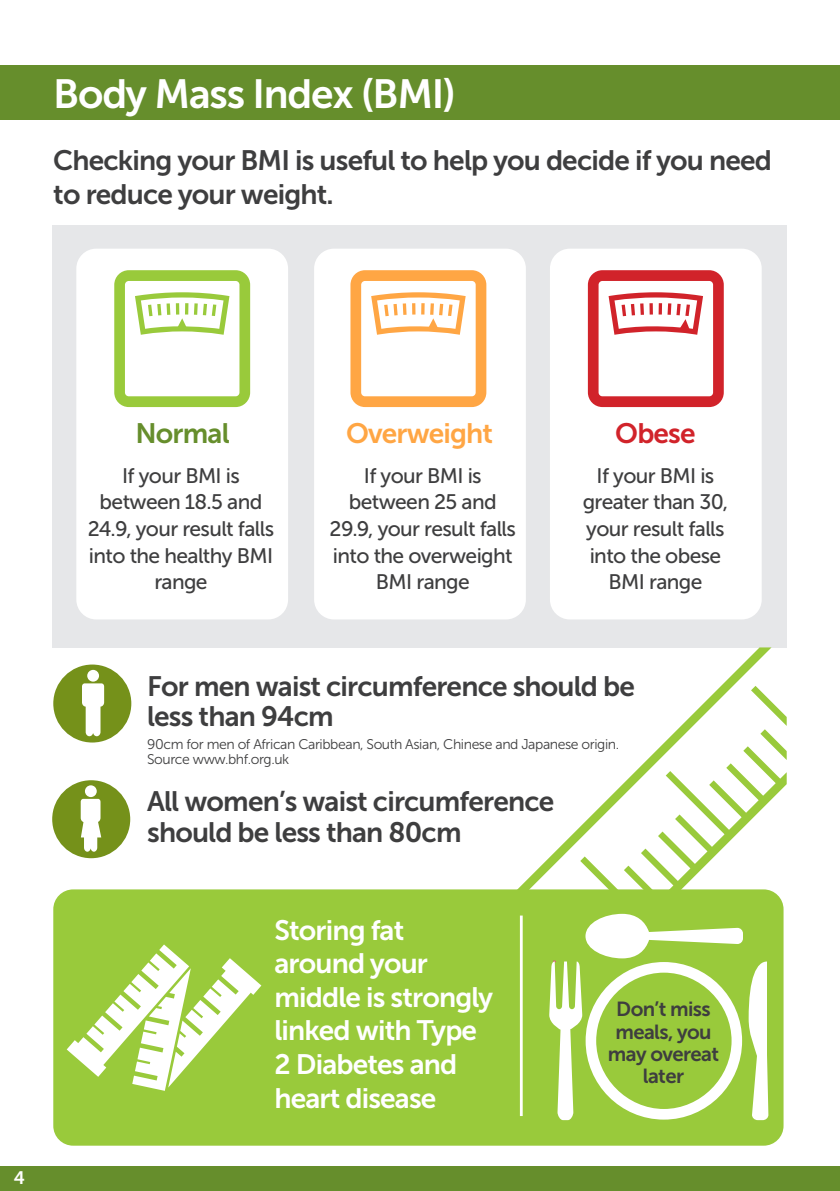
<style>
.page{position:relative;width:840px;height:1191px;background:#fff}
.page>*{position:absolute;margin:0;border:0;box-sizing:border-box;transform-origin:0 0}
.t1{font:40.6px "Museo Sans 700";letter-spacing:-.03em;color:#fff}
.t2{font:28px/30.8px "Museo Sans 700";letter-spacing:-.03em;color:#3e3e3f}
.t3{font:28px/33.6px "Museo Sans 700";letter-spacing:-.03em;color:#fff}
.t4{font:28px "Museo Sans 700";letter-spacing:-.03em;color:#ffa644}
.t5{font:28px "Museo Sans 700";letter-spacing:-.03em;color:#668e2c}
.t6{font:28px "Museo Sans 700";letter-spacing:-.03em;color:#d1232a}
.t7{font:21px/26.6px "Museo Sans 500";letter-spacing:-.03em;color:#3e3e3f;text-align:center}
.t8{font:20.4px/22.4px "Museo Sans 700";letter-spacing:-.03em;color:#3e3e3f;text-align:center}
.t9{font:18px "Museo Sans 700";color:#fff}
.t10{font:14px "Museo Sans 300";letter-spacing:-.03em;color:#3e3e3f}
</style>
<div class="page">
<div style="left:52px;top:225px;width:734px;height:422px;background:#e6e7e9"></div>
<div style="left:53px;top:889px;width:730px;height:256px;background:#99ca3b;border-radius:20px"></div>
<div style="left:76px;top:249px;width:212px;height:370px;background:#fff;border-radius:20px"></div>
<div style="left:549px;top:249px;width:212px;height:370px;background:#fff;border-radius:20px"></div>
<div style="left:314px;top:249px;width:211px;height:370px;background:#fff;border-radius:20px"></div>
<div style="left:0;top:65px;width:839px;height:55px;background:#668e2c"></div>
<div style="left:0;top:1166px;width:839px;height:25px;background:#668e2c"></div>
<svg style="left:114px;top:270px;width:136px;height:137px"></svg>
<svg style="left:350px;top:270px;width:136px;height:137px"></svg>
<svg style="left:587px;top:270px;width:136px;height:137px"></svg>
<div style="left:53px;top:664px;width:78px;height:78px;background:#75911a;border-radius:50%"></div>
<div style="left:87px;top:670px;width:12px;height:11px;background:#fff;border-radius:50%"></div>
<svg style="left:82px;top:683px;width:22px;height:53px"></svg>
<div style="left:52px;top:780px;width:78px;height:78px;background:#75911a;border-radius:50%"></div>
<div style="left:85px;top:785px;width:12px;height:12px;background:#fff;border-radius:50%"></div>
<svg style="left:81px;top:799px;width:20px;height:52px"></svg>
<svg style="left:748px;top:961px;width:20px;height:159px"></svg>
<svg style="left:549px;top:914px;width:193px;height:206px"></svg>
<svg style="left:516px;top:647px;width:255px;height:243px"></svg>
<svg style="left:580px;top:686px;width:206px;height:204px"></svg>
<hr style="left:519px;top:915px;width:3px;height:201px;background:#fff">
<svg style="left:67px;top:944px;width:194px;height:146px"></svg>
<p class="t1" style="left:53px;top:71px;width:404px">Body Mass Index (BMI)</p>
<p class="t2" style="left:53px;top:143px;width:719px;line-height:33.6px">Checking your BMI is useful to help you decide if you need to reduce your weight.</p>
<p class="t9" style="left:14px;top:1167px;width:13px">4</p>
<p class="t5" style="left:135px;top:417px;width:96px">Normal</p>
<p class="t4" style="left:346px;top:417px;width:148px">Overweight</p>
<p class="t6" style="left:615px;top:417px;width:82px">Obese</p>
<p class="t7" style="left:88px;top:462px;width:188px">If your BMI is between 18.5 and<br>24.9, your result falls into the healthy BMI range</p>
<p class="t7" style="left:329px;top:462px;width:188px">If your BMI is between 25 and<br>29.9, your result falls into the overweight<br>BMI range</p>
<p class="t7" style="left:582px;top:462px;width:147px">If your BMI is greater than 30, your result falls into the obese<br>BMI range</p>
<p class="t2" style="left:147px;top:670px;width:489px">For men waist circumference should be less than 94cm</p>
<p class="t10" style="left:147px;top:736px;width:473px">90cm for men of African Caribbean, South Asian, Chinese and Japanese origin.</p>
<p class="t10" style="left:147px;top:752px;width:143px">Source www.bhf.org.uk</p>
<p class="t2" style="left:147px;top:786px;width:408px">All women’s waist circumference should be less than 80cm</p>
<p class="t3" style="left:274px;top:913px;width:220px">Storing fat around your middle is strongly linked with Type<br>2 Diabetes and heart disease</p>
<p class="t8" style="left:607px;top:998px;width:112px">Don’t miss meals, you may overeat later</p>
</div>
